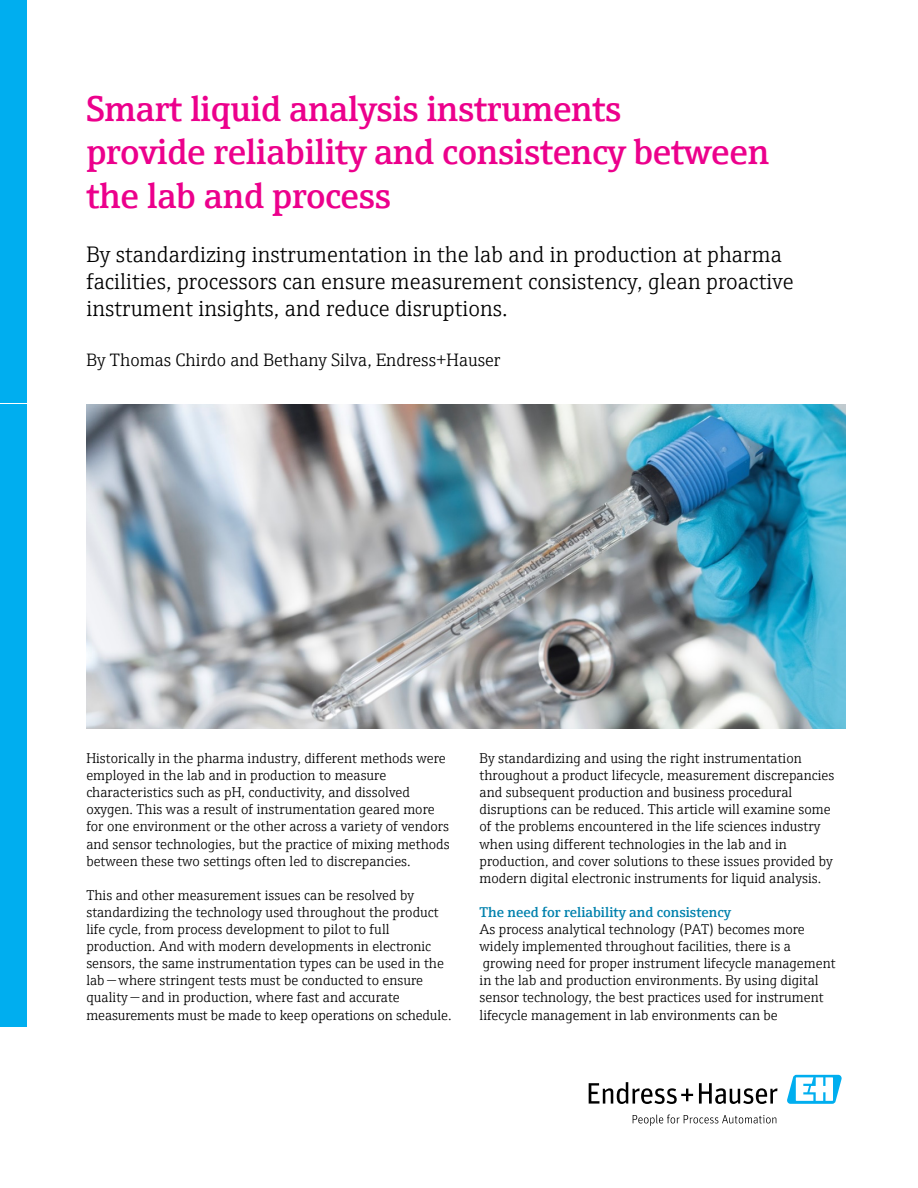
<style>
.page{position:relative;width:918px;height:1188px;background:#fff}
.page>*{position:absolute;margin:0;border:0;box-sizing:border-box;transform-origin:0 0}
.t1{font:600 36px/43.2px "E+H Serif";letter-spacing:-.01em;color:#ec008c}
.t2{font:300 22.5px/27px "E+H Serif";color:#000}
.t3{font:300 18px "E+H Serif";color:#000}
.t4{font:300 14.25px/17.1px "E+H Serif";color:#000}
.t5{font:600 14.25px "E+H Serif";color:#0081ad}
</style>
<div class="page">
<div style="left:0;top:0;width:26px;height:403px;background:#00aeef"></div>
<div style="left:0;top:405px;width:26px;height:622px;background:#00aeef"></div>
<img style="left:86px;top:405px;width:760px;height:324px">
<svg style="left:589px;top:1082px;width:104px;height:22px"></svg>
<svg style="left:699px;top:1083px;width:79px;height:21px"></svg>
<svg style="left:633px;top:1115px;width:143px;height:11px"></svg>
<svg style="left:787px;top:1075px;width:55px;height:29px"></svg>
<h1 class="t1" style="left:86px;top:84px;width:684px">Smart liquid analysis instruments<br>provide reliability and consistency between the lab and process</h1>
<h2 class="t2" style="left:86px;top:239px;width:709px">By standardizing instrumentation in the lab and in production at pharma facilities, processors can ensure measurement consistency, glean proactive instrument insights, and reduce disruptions.</h2>
<p class="t3" style="left:86px;top:347px;width:416px">By Thomas Chirdo and Bethany Silva, Endress+Hauser</p>
<p class="t4" style="left:86px;top:749px;width:365px">Historically in the pharma industry, different methods were employed in the lab and in production to measure characteristics such as pH, conductivity, and dissolved oxygen. This was a result of instrumentation geared more for one environment or the other across a variety of vendors and sensor technologies, but the practice of mixing methods between these two settings often led to discrepancies.</p>
<p class="t4" style="left:86px;top:885px;width:367px">This and other measurement issues can be resolved by standardizing the technology used throughout the product life cycle, from process development to pilot to full production. And with modern developments in electronic sensors, the same instrumentation types can be used in the lab — where stringent tests must be conducted to ensure quality — and in production, where fast and accurate measurements must be made to keep operations on schedule.</p>
<p class="t4" style="left:480px;top:749px;width:356px">By standardizing and using the right instrumentation throughout a product lifecycle, measurement discrepancies and subsequent production and business procedural disruptions can be reduced. This article will examine some of the problems encountered in the life sciences industry when using different technologies in the lab and in production, and cover solutions to these issues provided by modern digital electronic instruments for liquid analysis.</p>
<p class="t5" style="left:480px;top:901px;width:253px">The need for reliability and consistency</p>
<p class="t4" style="left:480px;top:920px;width:358px">As process analytical technology (PAT) becomes more widely implemented throughout facilities, there is a growing need for proper instrument lifecycle management in the lab and production environments. By using digital sensor technology, the best practices used for instrument lifecycle management in lab environments can be</p>
</div>
